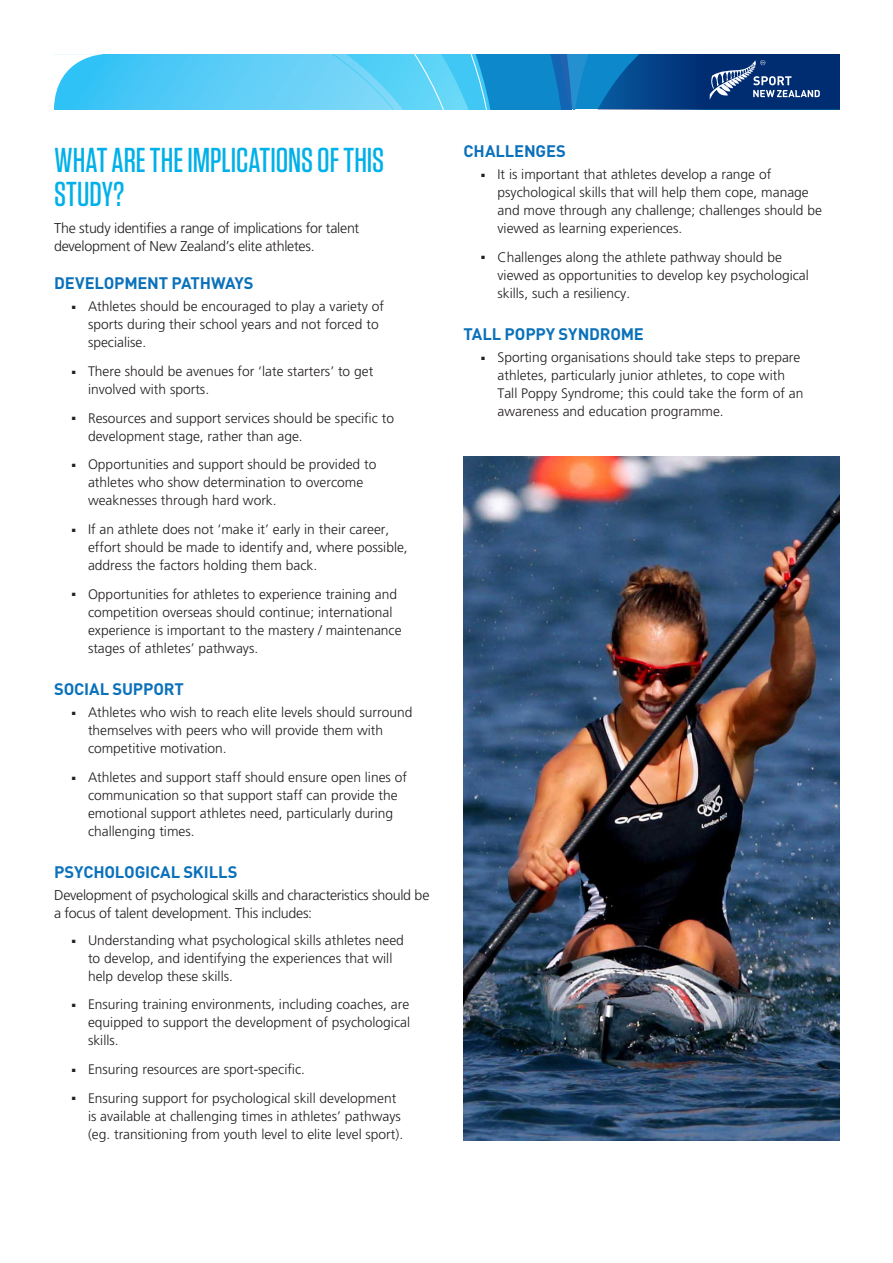
<style>
.page{position:relative;width:893px;height:1263px;background:#fff}
.page>*{position:absolute;margin:0;border:0;box-sizing:border-box;transform-origin:0 0}
.SOI_SNZ_Heading_1a{font:500 34.5px/34.5px "Tungsten";letter-spacing:-.005em;color:#00b0e8}
.SNZ_Heading_2a{font:700 16.5px "DINOT";letter-spacing:-.01em;color:#0a71ba}
.SNZ_Body{font:300 14.25px/18px "SPARC Sans";letter-spacing:-.02em;color:#231f20}
.t1{font:300 13.8px/18px "SPARC Sans";color:#231f20}
</style>
<div class="page">
<svg style="left:54px;top:54px;width:785px;height:56px;background:#3a9ace"></svg>
<img style="left:463px;top:456px;width:376px;height:684px">
<p class="SOI_SNZ_Heading_1a" style="left:54px;top:143px;width:332px">WHAT ARE THE IMPLICATIONS OF THIS<br>STUDY?</p>
<p class="SNZ_Body" style="left:54px;top:219px;width:307px">The study identifies a range of implications for talent development of New Zealand’s elite athletes.</p>
<p class="SNZ_Heading_2a" style="left:54px;top:272px;width:201px">DEVELOPMENT PATHWAYS</p>
<p class="t1" style="left:88px;top:298px;width:297px;text-indent:-17px"><sup>.</sup> Athletes should be encouraged to play a variety of sports during their school years and not forced to specialise.</p>
<p class="t1" style="left:88px;top:362px;width:287px;text-indent:-17px"><sup>.</sup> There should be avenues for ‘late starters’ to get involved with sports.</p>
<p class="t1" style="left:88px;top:409px;width:307px;text-indent:-17px"><sup>.</sup> Resources and support services should be specific to development stage, rather than age.</p>
<p class="t1" style="left:88px;top:455px;width:290px;text-indent:-17px"><sup>.</sup> Opportunities and support should be provided to athletes who show determination to overcome weaknesses through hard work.</p>
<p class="t1" style="left:88px;top:520px;width:321px;text-indent:-17px"><sup>.</sup> If an athlete does not ‘make it’ early in their career, effort should be made to identify and, where possible, address the factors holding them back.</p>
<p class="t1" style="left:88px;top:585px;width:315px;text-indent:-17px"><sup>.</sup> Opportunities for athletes to experience training and competition overseas should continue; international experience is important to the mastery / maintenance stages of athletes’ pathways.</p>
<p class="SNZ_Heading_2a" style="left:54px;top:678px;width:131px">SOCIAL SUPPORT</p>
<p class="t1" style="left:88px;top:703px;width:326px;text-indent:-17px"><sup>.</sup> Athletes who wish to reach elite levels should surround themselves with peers who will provide them with competitive motivation.</p>
<p class="t1" style="left:88px;top:768px;width:321px;text-indent:-17px"><sup>.</sup> Athletes and support staff should ensure open lines of communication so that support staff can provide the emotional support athletes need, particularly during challenging times.</p>
<p class="SNZ_Heading_2a" style="left:54px;top:861px;width:185px">PSYCHOLOGICAL SKILLS</p>
<p class="SNZ_Body" style="left:54px;top:886px;width:377px">Development of psychological skills and characteristics should be a focus of talent development. This includes:</p>
<p class="t1" style="left:88px;top:931px;width:317px;text-indent:-17px"><sup>.</sup> Understanding what psychological skills athletes need to develop, and identifying the experiences that will help develop these skills.</p>
<p class="t1" style="left:88px;top:996px;width:324px;text-align:justify;text-indent:-17px"><sup>.</sup> Ensuring training environments, including coaches, are equipped to support the development of psychological skills.</p>
<p class="t1" style="left:71px;top:1060px;width:235px"><sup>.</sup> Ensuring resources are sport-specific.</p>
<p class="t1" style="left:88px;top:1089px;width:317px;text-indent:-17px"><sup>.</sup> Ensuring support for psychological skill development is available at challenging times in athletes’ pathways (eg. transitioning from youth level to elite level sport).</p>
<p class="SNZ_Heading_2a" style="left:464px;top:140px;width:104px">CHALLENGES</p>
<p class="t1" style="left:497px;top:165px;width:326px;text-indent:-17px"><sup>.</sup> It is important that athletes develop a range of psychological skills that will help them cope, manage and move through any challenge; challenges should be viewed as learning experiences.</p>
<p class="t1" style="left:497px;top:248px;width:313px;text-indent:-17px"><sup>.</sup> Challenges along the athlete pathway should be viewed as opportunities to develop key psychological skills, such a resiliency.</p>
<p class="SNZ_Heading_2a" style="left:464px;top:323px;width:182px">TALL POPPY SYNDROME</p>
<p class="t1" style="left:497px;top:348px;width:307px;text-indent:-17px"><sup>.</sup> Sporting organisations should take steps to prepare athletes, particularly junior athletes, to cope with Tall Poppy Syndrome; this could take the form of an awareness and education programme.</p>
</div>
